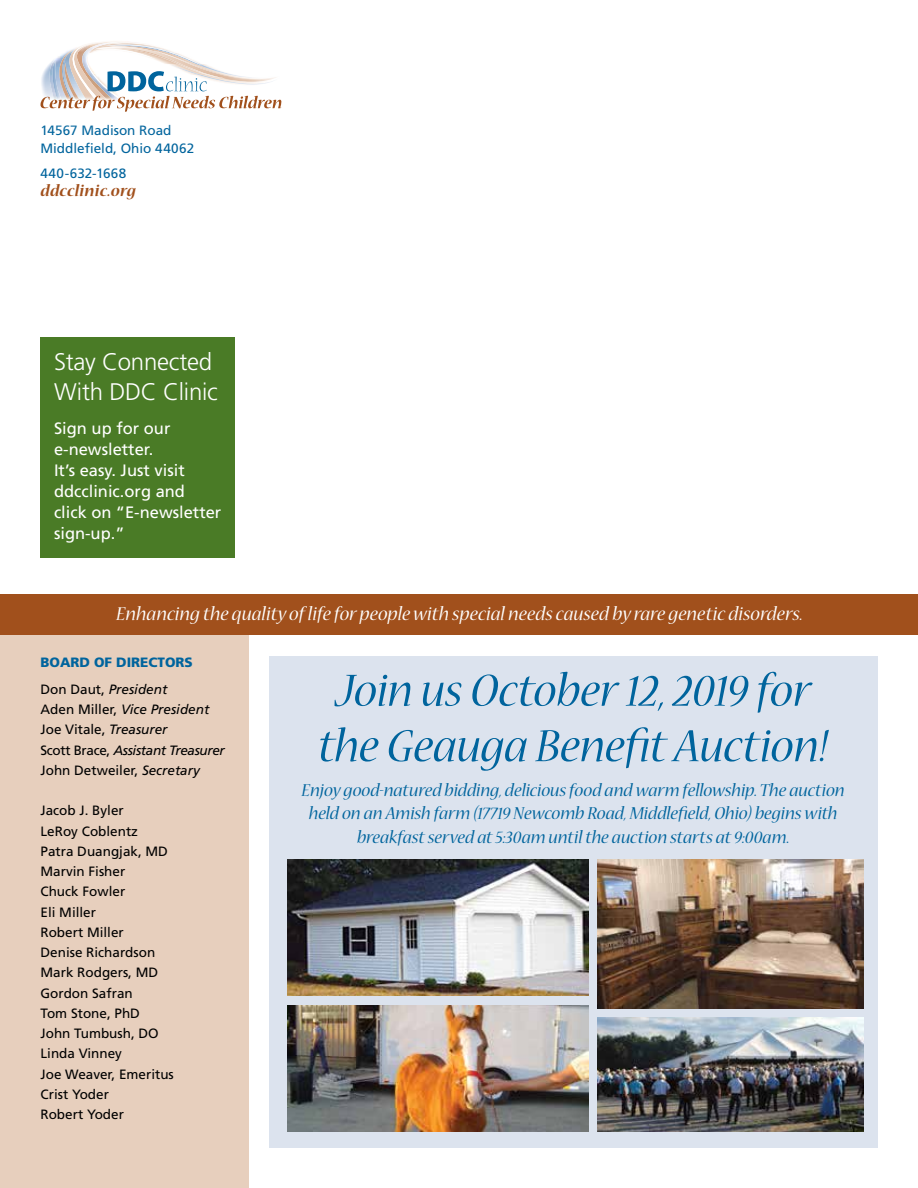
<style>
.page{position:relative;width:918px;height:1188px;background:#fff}
.page>*{position:absolute;margin:0;border:0;box-sizing:border-box;transform-origin:0 0}
.t1{font:italic 51px/55.5px "Nueva Std";letter-spacing:-.01em;color:#00649d;text-align:center}
.t2{font:300 24px/30px "Frutiger";letter-spacing:-.01em;color:#fff}
.t3{font:italic 21px "Nueva Std";color:#fff}
.t4{font:italic 19.5px/23.4px "Nueva Std";letter-spacing:-.005em;color:#00649d;text-align:center}
.t5{font:italic 700 18px "Nueva Std";letter-spacing:.02em;color:#a1501c}
.t6{font:16.5px/21px "Frutiger";color:#fff}
.t7{font:13.5px/20.2px "Frutiger";color:#000}
.t8{font:italic 13.5px/20.2px "Frutiger";letter-spacing:-.025em;color:#000}
.t9{font:13.5px/18px "Frutiger";color:#00649d}
.t10{font:900 13.5px/27px "Frutiger";color:#00649d}
.s1{font-weight:400;color:#000}
.s2{font-weight:400;font-style:italic;color:#000}
.s3{font-style:normal}
</style>
<div class="page">
<div style="left:269px;top:656px;width:609px;height:492px;background:#dce3ee"></div>
<div style="left:0;top:594px;width:249px;height:594px;background:#e7cfbd"></div>
<img style="left:173px;top:64px;width:46px;height:7px">
<img style="left:152px;top:46px;width:51px;height:20px">
<img style="left:138px;top:44px;width:14px;height:14px">
<img style="left:44px;top:64px;width:5px;height:7px">
<img style="left:49px;top:62px;width:2px;height:9px">
<img style="left:51px;top:50px;width:19px;height:21px">
<img style="left:108px;top:42px;width:30px;height:11px">
<img style="left:70px;top:42px;width:38px;height:29px">
<img style="left:57px;top:53px;width:16px;height:18px">
<img style="left:81px;top:54px;width:27px;height:17px">
<svg style="left:40px;top:71px;width:242px;height:41px"></svg>
<img style="left:598px;top:859px;width:266px;height:149px">
<img style="left:598px;top:1018px;width:266px;height:114px">
<img style="left:287px;top:1006px;width:302px;height:126px">
<img style="left:287px;top:859px;width:302px;height:137px">
<div style="left:40px;top:337px;width:195px;height:221px;background:#4a7b26"></div>
<div style="left:0;top:594px;width:918px;height:40px;background:#a1501c"></div>
<p class="t9" style="left:40px;top:121px;width:155px">14567 Madison Road<br>Middlefield, Ohio 44062</p>
<p class="t9" style="left:40px;top:164px;width:87px">440-632-1668</p>
<h3 class="t5" style="left:40px;top:182px;width:97px">ddcclinic.org</h3>
<h2 class="t2" style="left:54px;top:346px;width:165px">Stay Connected<br>With DDC Clinic</h2>
<p class="t6" style="left:54px;top:418px;width:169px">Sign up for our e-newsletter.<br>It’s easy. Just visit ddcclinic.org and click on “E-newsletter sign-up.”</p>
<h3 class="t3" style="left:116px;top:604px;width:688px">Enhancing the quality of life for people with special needs caused by rare genetic disorders.</h3>
<p class="t10" style="left:40px;top:648px;width:154px">BOARD OF DIRECTORS<br><span class="s1">Don Daut,</span> <span class="s2">President</span></p>
<p class="t8" style="left:40px;top:699px;width:186px"><span class="s3">Aden Miller,</span> Vice President<br><span class="s3">Joe Vitale,</span> Treasurer<br><span class="s3">Scott Brace,</span> Assistant Treasurer<br><span class="s3">John Detweiler,</span> Secretary</p>
<p class="t7" style="left:40px;top:800px;width:135px">Jacob J. Byler<br>LeRoy Coblentz<br>Patra Duangjak, MD<br>Marvin Fisher<br>Chuck Fowler<br>Eli Miller<br>Robert Miller<br>Denise Richardson<br>Mark Rodgers, MD<br>Gordon Safran<br>Tom Stone, PhD<br>John Tumbush, DO<br>Linda Vinney<br>Joe Weaver, Emeritus<br>Crist Yoder<br>Robert Yoder</p>
<h1 class="t1" style="left:318px;top:665px;width:512px">Join us October 12, 2019 for the Geauga Benefit Auction!</h1>
<h3 class="t4" style="left:302px;top:779px;width:545px">Enjoy good-natured bidding, delicious food and warm fellowship. The auction held on an Amish farm (17719 Newcomb Road, Middlefield, Ohio) begins with breakfast served at 5:30am until the auction starts at 9:00am.</h3>
</div>
